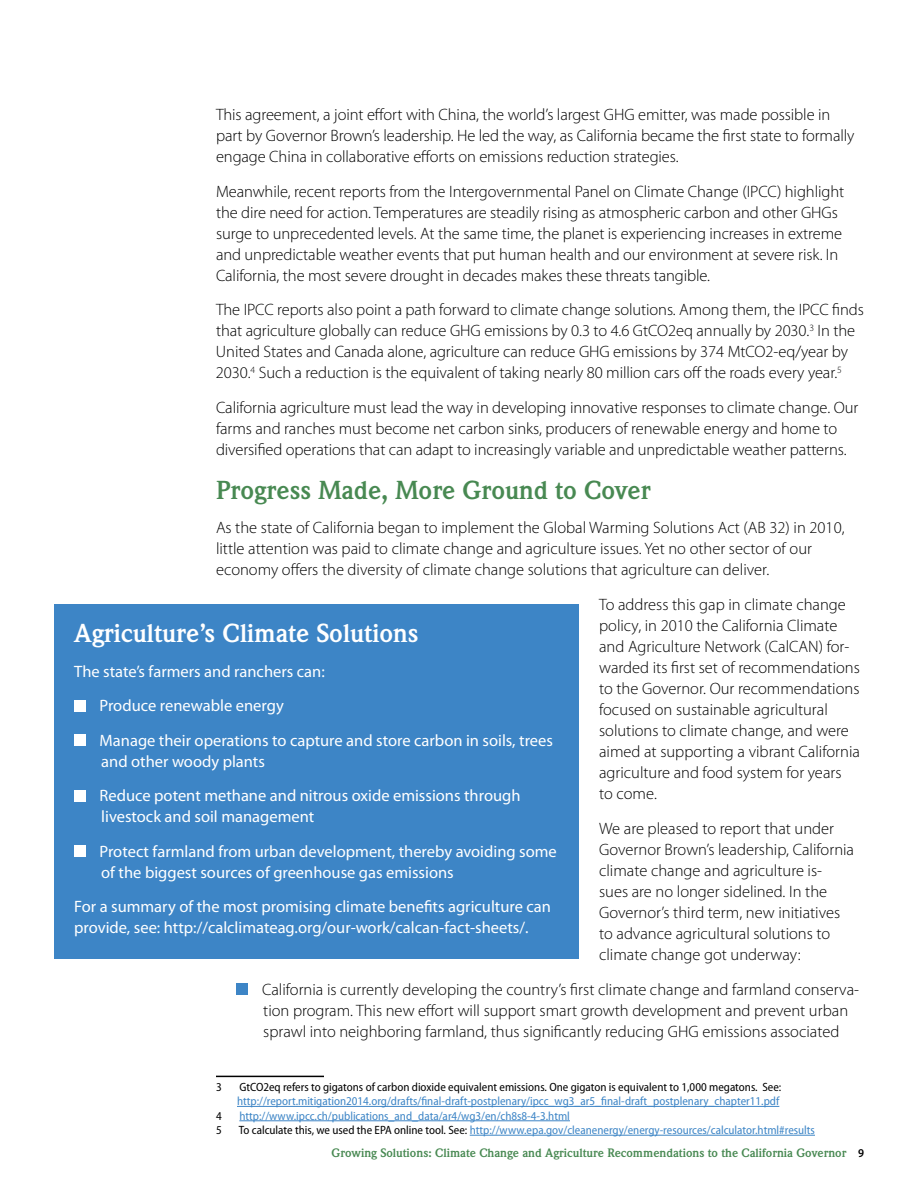
<style>
.page{position:relative;width:918px;height:1188px;background:#fff}
.page>*{position:absolute;margin:0;border:0;box-sizing:border-box;transform-origin:0 0}
.t1{font:700 25.5px "Weidemann Std";color:#488952}
.t2{font:700 25.5px "Weidemann Std";color:#fff}
.t3{font:300 16.5px/21px "Myriad Pro";letter-spacing:-.005em;color:#000}
.t4{font:16.5px/34.5px "Myriad Pro";color:#fff}
.t5{font:semi-condensed 12px "Myriad Pro";color:#3d85c6}
.t6{font:semi-condensed 12px "Myriad Pro";color:#000}
.t7{font:700 12px "Weidemann Std";color:#488952}
.s1{color:#000}
.s2{font-family:"Myriad Pro";font-weight:600;font-stretch:semi-condensed;color:#000}
</style>
<div class="page">
<div style="left:236px;top:983px;width:12px;height:12px;background:#3d85c6"></div>
<hr style="left:216px;top:1076px;width:108px;height:1px;background:#000">
<hr style="left:237px;top:1106px;width:542px;height:1px;background:#3d85c6">
<hr style="left:239px;top:1120px;width:331px;height:1px;background:#3d85c6">
<hr style="left:470px;top:1135px;width:345px;height:1px;background:#3d85c6">
<div style="left:54px;top:604px;width:525px;height:354px;background:#3d85c6"></div>
<div style="left:74px;top:700px;width:12px;height:11px;background:#fff"></div>
<div style="left:74px;top:734px;width:12px;height:12px;background:#fff"></div>
<div style="left:74px;top:790px;width:12px;height:11px;background:#fff"></div>
<div style="left:74px;top:845px;width:12px;height:12px;background:#fff"></div>
<p class="t3" style="left:216px;top:105px;width:640px">This agreement, a joint effort with China, the world’s largest GHG emitter, was made possible in part by Governor Brown’s leadership. He led the way, as California became the first state to formally engage China in collaborative efforts on emissions reduction strategies.</p>
<p class="t3" style="left:216px;top:181px;width:630px">Meanwhile, recent reports from the Intergovernmental Panel on Climate Change (IPCC) highlight the dire need for action. Temperatures are steadily rising as atmospheric carbon and other GHGs surge to unprecedented levels. At the same time, the planet is experiencing increases in extreme and unpredictable weather events that put human health and our environment at severe risk. In California, the most severe drought in decades makes these threats tangible.</p>
<p class="t3" style="left:216px;top:300px;width:649px">The IPCC reports also point a path forward to climate change solutions. Among them, the IPCC finds that agriculture globally can reduce GHG emissions by 0.3 to 4.6 GtCO2eq annually by 2030.<sup>3</sup> In the United States and Canada alone, agriculture can reduce GHG emissions by 374 MtCO2-eq/year by 2030.<sup>4</sup> Such a reduction is the equivalent of taking nearly 80 million cars off the roads every year.<sup>5</sup></p>
<p class="t3" style="left:216px;top:397px;width:644px">California agriculture must lead the way in developing innovative responses to climate change. Our farms and ranches must become net carbon sinks, producers of renewable energy and home to diversified operations that can adapt to increasingly variable and unpredictable weather patterns.</p>
<h1 class="t1" style="left:216px;top:475px;width:436px">Progress Made, More Ground to Cover</h1>
<p class="t3" style="left:216px;top:518px;width:630px">As the state of California began to implement the Global Warming Solutions Act (AB 32) in 2010, little attention was paid to climate change and agriculture issues. Yet no other sector of our economy offers the diversity of climate change solutions that agriculture can deliver.</p>
<p class="t3" style="left:599px;top:594px;width:262px">To address this gap in climate change policy, in 2010 the California Climate and Agriculture Network (CalCAN) for&shy;warded its first set of recommendations to the Governor. Our recommendations focused on sustainable agricultural solutions to climate change, and were aimed at supporting a vibrant California agriculture and food system for years<br>to come.</p>
<p class="t3" style="left:599px;top:818px;width:257px">We are pleased to report that under Governor Brown’s leadership, California climate change and agriculture is&shy;sues are no longer sidelined. In the Governor’s third term, new initiatives to advance agricultural solutions to climate change got underway:</p>
<p class="t3" style="left:262px;top:979px;width:599px">California is currently developing the country’s first climate change and farmland conserva&shy;tion program. This new effort will support smart growth development and prevent urban sprawl into neighboring farmland, thus significantly reducing GHG emissions associated</p>
<h1 class="t2" style="left:74px;top:618px;width:346px">Agriculture’s Climate Solutions</h1>
<p class="t4" style="left:100px;top:654px;width:455px;text-indent:-25px">The state’s farmers and ranchers can:<br>Produce renewable energy<br>Manage their operations to capture and store carbon in soils, trees</p>
<p class="t4" style="left:100px;top:744px;width:422px">and other woody plants<br>Reduce potent methane and nitrous oxide emissions through</p>
<p class="t4" style="left:100px;top:800px;width:459px">livestock and soil management<br>Protect farmland from urban development, thereby avoiding some</p>
<p class="t4" style="left:74px;top:855px;width:478px;text-indent:27px">of the biggest sources of greenhouse gas emissions<br>For a summary of the most promising climate benefits agriculture can</p>
<p class="t4" style="left:74px;top:911px;width:456px">provide, see: http://calclimateag.org/our-work/calcan-fact-sheets/.</p>
<p class="t6" style="left:216px;top:1080px;width:7px">3</p>
<p class="t6" style="left:239px;top:1080px;width:544px">GtCO2eq refers to gigatons of carbon dioxide equivalent emissions. One gigaton is equivalent to 1,000 megatons. See:</p>
<p class="t5" style="left:237px;top:1095px;width:544px">http://report.mitigation2014.org/drafts/final-draft-postplenary/ipcc_wg3_ar5_final-draft_postplenary_chapter11.pdf</p>
<p class="t6" style="left:216px;top:1109px;width:7px">4</p>
<p class="t5" style="left:239px;top:1109px;width:332px">http://www.ipcc.ch/publications_and_data/ar4/wg3/en/ch8s8-4-3.html</p>
<p class="t6" style="left:216px;top:1123px;width:7px">5</p>
<p class="t5" style="left:239px;top:1123px;width:578px"><span class="s1">To calculate this, we used the EPA online tool. See:</span> http://www.epa.gov/cleanenergy/energy-resources/calculator.html#results</p>
<p class="t7" style="left:332px;top:1145px;width:534px">Growing Solutions: Climate Change and Agriculture Recommendations to the California Governor <span class="s2">9</span></p>
</div>
